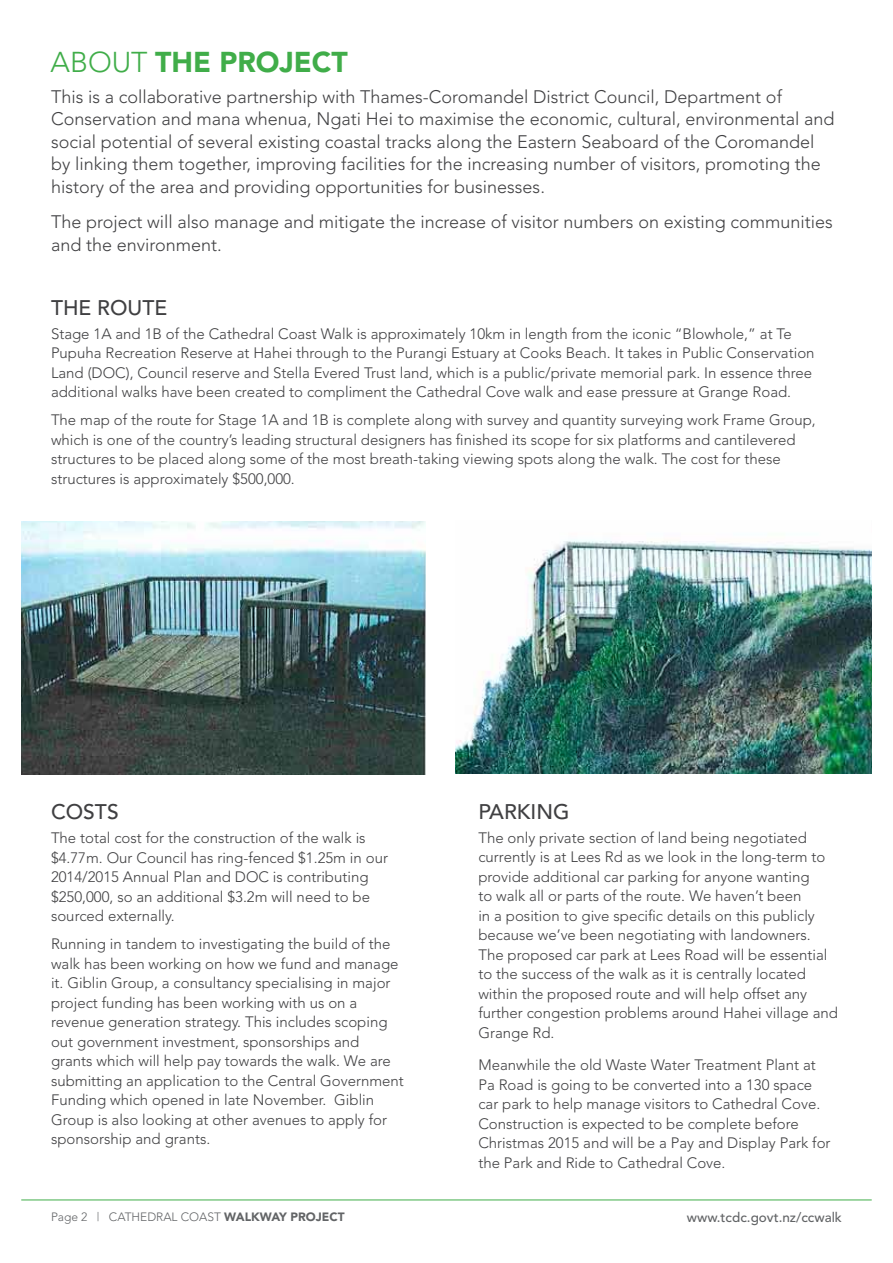
<style>
.page{position:relative;width:893px;height:1263px;background:#fff}
.page>*{position:absolute;margin:0;border:0;box-sizing:border-box;transform-origin:0 0}
.t1{font:900 28.5px "Avenir";color:#40ad49}
.t2{font:500 21px "Avenir";color:#404042}
.t3{font:300 18px/22.5px "Avenir";color:#404042}
.t4{font:300 15px/19.5px "Avenir";color:#404042}
.t5{font:500 13.5px "Avenir";color:#626466}
.t6{font:300 12px "Avenir";color:#626466}
.s1{font-weight:300}
.s2{font-weight:900}
</style>
<div class="page">
<img style="left:21px;top:522px;width:404px;height:252px">
<img style="left:455px;top:540px;width:417px;height:233px">
<hr style="left:21px;top:1199px;width:851px;height:1px;background:#40ad49">
<h1 class="t1" style="left:51px;top:45px;width:299px"><span class="s1">ABOUT</span> THE PROJECT</h1>
<p class="t3" style="left:51px;top:85px;width:785px">This is a collaborative partnership with Thames-Coromandel District Council, Department of Conservation and mana whenua, Ngati Hei to maximise the economic, cultural, environmental and social potential of several existing coastal tracks along the Eastern Seaboard of the Coromandel by linking them together, improving facilities for the increasing number of visitors, promoting the history of the area and providing opportunities for businesses.</p>
<p class="t3" style="left:51px;top:211px;width:783px">The project will also manage and mitigate the increase of visitor numbers on existing communities and the environment.</p>
<h2 class="t2" style="left:51px;top:296px;width:90px">The route</h2>
<p class="t4" style="left:51px;top:324px;width:765px">Stage 1A and 1B of the Cathedral Coast Walk is approximately 10km in length from the iconic “Blowhole,” at Te Pupuha Recreation Reserve at Hahei through to the Purangi Estuary at Cooks Beach. It takes in Public Conservation Land (DOC), Council reserve and Stella Evered Trust land, which is a public/private memorial park. In essence three additional walks have been created to compliment the Cathedral Cove walk and ease pressure at Grange Road.</p>
<p class="t4" style="left:51px;top:410px;width:766px">The map of the route for Stage 1A and 1B is complete along with survey and quantity surveying work Frame Group, which is one of the country’s leading structural designers has finished its scope for six platforms and cantilevered structures to be placed along some of the most breath-taking viewing spots along the walk. The cost for these structures is approximately $500,000.</p>
<h2 class="t2" style="left:51px;top:800px;width:45px">Costs</h2>
<p class="t4" style="left:51px;top:828px;width:339px">The total cost for the construction of the walk is $4.77m. Our Council has ring-fenced $1.25m in our 2014/2015 Annual Plan and DOC is contributing $250,000, so an additional $3.2m will need to be sourced externally.</p>
<p class="t4" style="left:51px;top:934px;width:354px">Running in tandem to investigating the build of the walk has been working on how we fund and manage it. Giblin Group, a consultancy specialising in major project funding has been working with us on a revenue generation strategy. This includes scoping out government investment, sponsorships and grants which will help pay towards the walk. We are submitting an application to the Central Government Funding which opened in late November. Giblin Group is also looking at other avenues to apply for sponsorship and grants.</p>
<h2 class="t2" style="left:478px;top:800px;width:65px">Par king</h2>
<p class="t4" style="left:478px;top:828px;width:361px">The only private section of land being negotiated currently is at Lees Rd as we look in the long-term to provide additional car parking for anyone wanting<br>to walk all or parts of the route. We haven’t been<br>in a position to give specific details on this publicly because we’ve been negotiating with landowners.<br>The proposed car park at Lees Road will be essential to the success of the walk as it is centrally located within the proposed route and will help offset any further congestion problems around Hahei village and Grange Rd.</p>
<p class="t4" style="left:478px;top:1055px;width:354px">Meanwhile the old Waste Water Treatment Plant at Pa Road is going to be converted into a 130 space car park to help manage visitors to Cathedral Cove.<br>Construction is expected to be complete before Christmas 2015 and will be a Pay and Display Park for the Park and Ride to Cathedral Cove.</p>
<p class="t6" style="left:51px;top:1210px;width:295px">Page 2 | CATHEDRAL COAST <span class="s2">WALKWAY PROJECT</span></p>
<p class="t5" style="left:687px;top:1210px;width:157px">www.tcdc.govt.nz/ccwalk</p>
</div>
